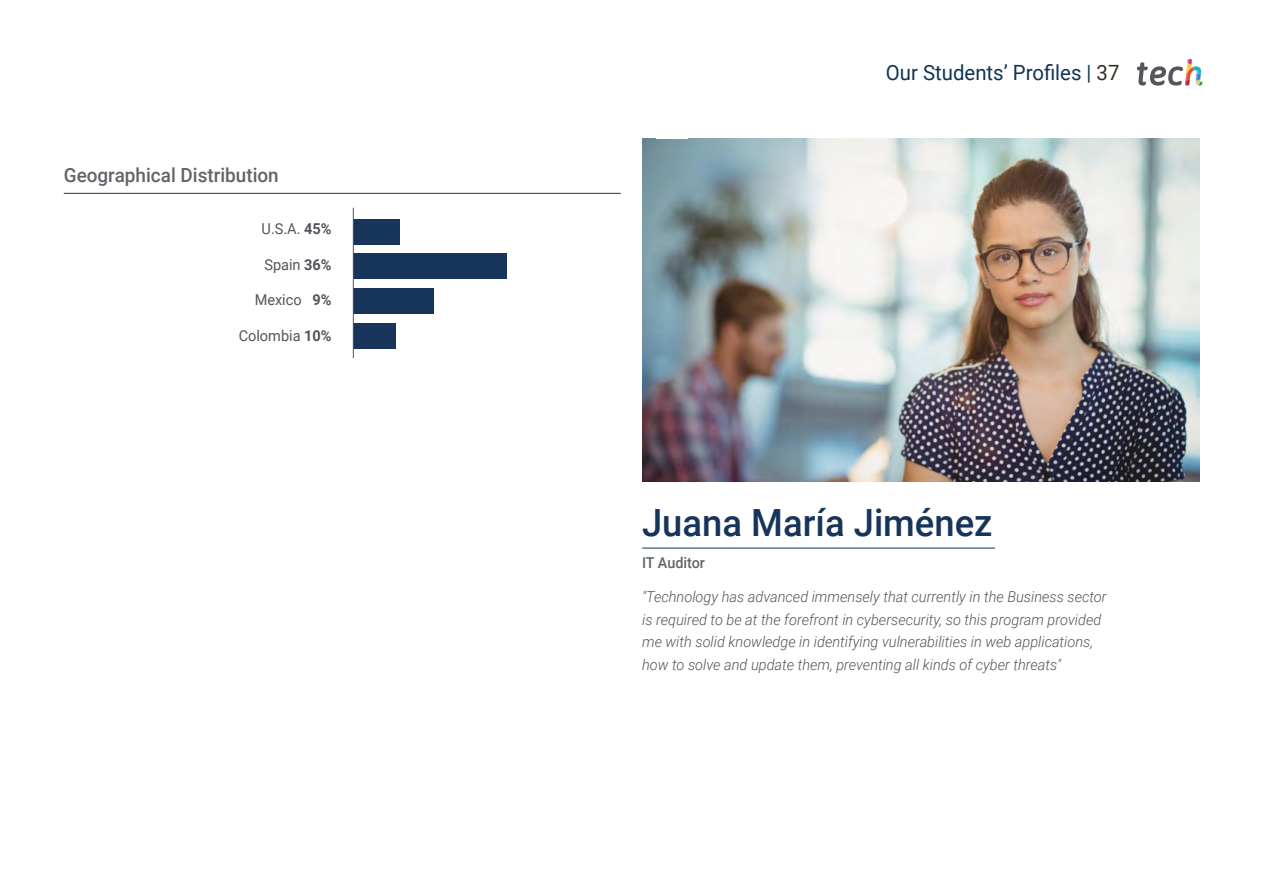
<style>
.page{position:relative;width:1263px;height:893px;background:#fff}
.page>*{position:absolute;margin:0;border:0;box-sizing:border-box;transform-origin:0 0}
.t1{font:500 37.5px "Roboto";color:#17355b}
.t2{font:21px "Roboto";color:#123352}
.t3{font:500 19.5px "Roboto";color:#61646a}
.t4{font:italic 300 15px/22.5px "Roboto";color:#52555b}
.t5{font:15px "Roboto";color:#52555b}
.t6{font:500 15px "Roboto";color:#61646a;scale:.96 1}
.s1{font-weight:700}
.s2{color:#312e20}
</style>
<div class="page">
<hr style="left:642px;top:548px;width:353px;height:1px;background:#123352">
<img style="left:642px;top:138px;width:557px;height:343px">
<hr style="left:64px;top:193px;width:557px;height:1px;background:#17355b">
<div style="left:353px;top:219px;width:47px;height:25px;background:#17355b"></div>
<div style="left:353px;top:254px;width:153px;height:25px;background:#17355b"></div>
<div style="left:353px;top:288px;width:81px;height:26px;background:#17355b"></div>
<div style="left:353px;top:323px;width:43px;height:26px;background:#17355b"></div>
<hr style="left:353px;top:208px;width:1px;height:150px;background:#52555b">
<svg style="left:1137px;top:59px;width:65px;height:27px"></svg>
<h3 class="t3" style="left:64px;top:161px;width:217px">Geographical Distribution</h3>
<p class="t5" style="left:262px;top:218px;width:72px">U.S.A. <span class="s1">45%</span></p>
<p class="t5" style="left:264px;top:254px;width:69px">Spain <span class="s1">36%</span></p>
<p class="t5" style="left:255px;top:289px;width:78px">Mexico <span class="s1">9%</span></p>
<p class="t5" style="left:239px;top:325px;width:95px">Colombia <span class="s1">10%</span></p>
<h2 class="t2" style="left:886px;top:57px;width:235px">Our Students’ Profiles | <span class="s2">37</span></h2>
<h1 class="t1" style="left:642px;top:496px;width:352px">Juana María Jiménez</h1>
<p class="t6" style="left:642px;top:552px;width:67px">IT Auditor</p>
<p class="t4" style="left:642px;top:585px;width:466px">"Technology has advanced immensely that currently in the Business sector is required to be at the forefront in cybersecurity, so this program provided me with solid knowledge in identifying vulnerabilities in web applications, how to solve and update them, preventing all kinds of cyber threats"</p>
</div>
